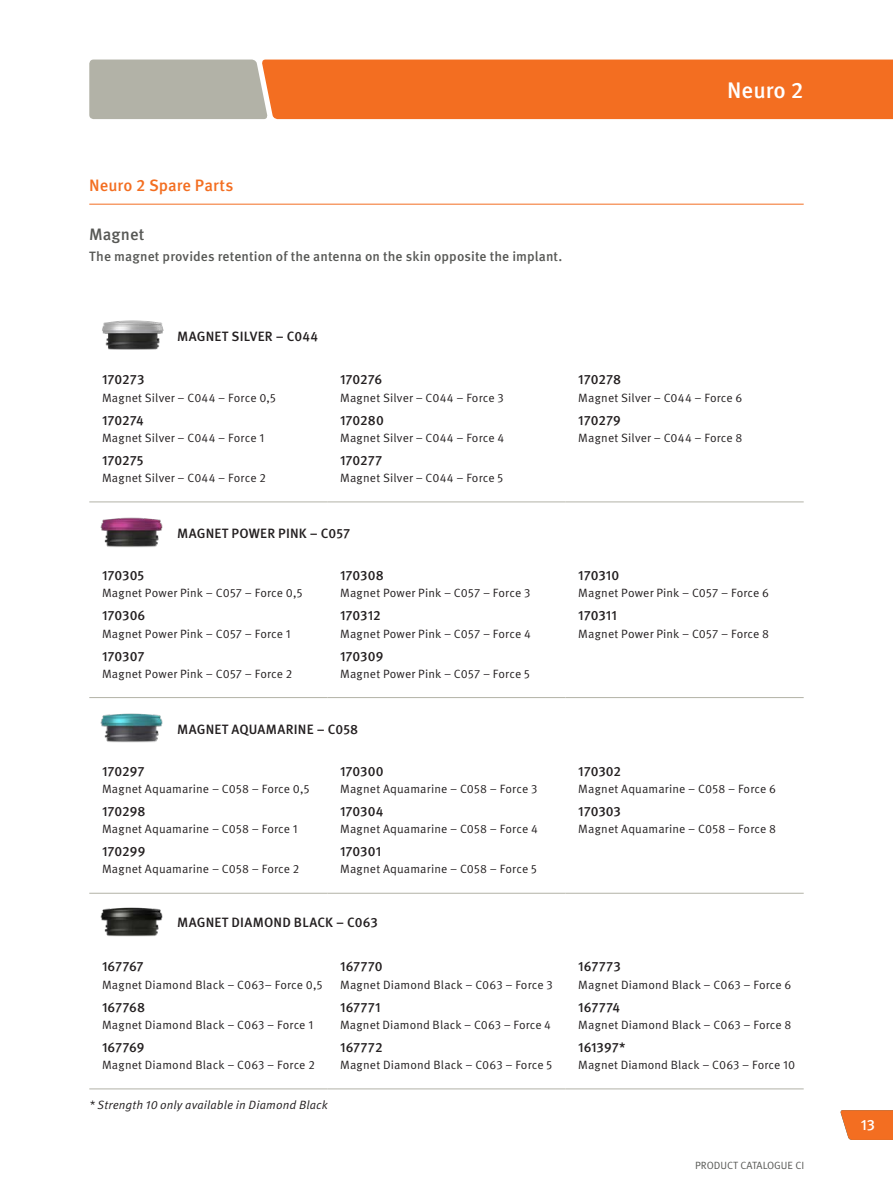
<style>
.page{position:relative;width:893px;height:1191px;background:#fff}
.page>*{position:absolute;margin:0;border:0;box-sizing:border-box;transform-origin:0 0}
.t1{font:500 22.5px "Meta Pro OM";color:#fff}
.t2{font:500 16.5px "Meta Pro OM";color:#f36e21}
.t3{font:500 16.5px "Meta Pro OM";letter-spacing:.005em;color:#575855}
.t4{font:500 15px "Meta Pro OM";color:#fff}
.t5{font:500 13.5px "Meta Pro OM";letter-spacing:.005em;color:#231f20}
.t6{font:500 13.5px "Meta Pro OM";letter-spacing:.005em;color:#575855}
.t7{font:12px "Meta Pro OM";letter-spacing:.01em;color:#231f20}
.t8{font:italic 12px "Meta Pro OM";letter-spacing:.01em;color:#231f20}
.t9{font:10.5px "Meta Pro OM";color:#575855}
</style>
<div class="page">
<svg style="left:89px;top:60px;width:804px;height:59px;background:#e57d3f"></svg>
<svg style="left:840px;top:1110px;width:53px;height:30px;background:#f17a34"></svg>
<hr style="left:89px;top:892px;width:238px;height:1px;background:#b2b2a7">
<hr style="left:327px;top:892px;width:239px;height:1px;background:#b2b2a7">
<hr style="left:566px;top:892px;width:238px;height:1px;background:#b2b2a7">
<hr style="left:89px;top:501px;width:238px;height:1px;background:#b2b2a7">
<hr style="left:327px;top:501px;width:239px;height:1px;background:#b2b2a7">
<hr style="left:566px;top:501px;width:238px;height:1px;background:#b2b2a7">
<hr style="left:89px;top:697px;width:238px;height:1px;background:#b2b2a7">
<hr style="left:327px;top:697px;width:239px;height:1px;background:#b2b2a7">
<hr style="left:566px;top:697px;width:238px;height:1px;background:#b2b2a7">
<hr style="left:89px;top:1088px;width:238px;height:1px;background:#b2b2a7">
<hr style="left:327px;top:1088px;width:239px;height:1px;background:#b2b2a7">
<hr style="left:566px;top:1088px;width:238px;height:1px;background:#b2b2a7">
<hr style="left:89px;top:204px;width:715px;height:1px;background:#f36e21">
<img style="left:102px;top:320px;width:62px;height:30px">
<img style="left:100px;top:517px;width:63px;height:30px">
<img style="left:100px;top:713px;width:63px;height:30px">
<img style="left:89px;top:893px;width:85px;height:44px">
<h1 class="t1" style="left:727px;top:76px;width:78px">Neuro 2</h1>
<h2 class="t2" style="left:89px;top:175px;width:146px">Neuro 2 Spare Parts</h2>
<h2 class="t3" style="left:89px;top:224px;width:57px">Magnet</h2>
<p class="t6" style="left:89px;top:248px;width:475px">The magnet provides retention of the antenna on the skin opposite the implant.</p>
<p class="t5" style="left:177px;top:328px;width:142px">MAGNET SILVER – C044</p>
<p class="t5" style="left:102px;top:371px;width:44px">170273</p>
<p class="t7" style="left:102px;top:390px;width:176px">Magnet Silver – C044 – Force 0,5</p>
<p class="t5" style="left:102px;top:412px;width:43px">170274</p>
<p class="t7" style="left:102px;top:430px;width:164px">Magnet Silver – C044 – Force 1</p>
<p class="t5" style="left:102px;top:452px;width:43px">170275</p>
<p class="t7" style="left:102px;top:471px;width:165px">Magnet Silver – C044 – Force 2</p>
<p class="t5" style="left:340px;top:371px;width:44px">170276</p>
<p class="t7" style="left:340px;top:390px;width:165px">Magnet Silver – C044 – Force 3</p>
<p class="t5" style="left:340px;top:412px;width:45px">170280</p>
<p class="t7" style="left:340px;top:430px;width:166px">Magnet Silver – C044 – Force 4</p>
<p class="t5" style="left:340px;top:452px;width:44px">170277</p>
<p class="t7" style="left:340px;top:471px;width:165px">Magnet Silver – C044 – Force 5</p>
<p class="t5" style="left:177px;top:524px;width:175px">MAGNET POWER PINK – C057</p>
<p class="t5" style="left:102px;top:567px;width:44px">170305</p>
<p class="t7" style="left:102px;top:586px;width:202px">Magnet Power Pink – C057 – Force 0,5</p>
<p class="t5" style="left:102px;top:607px;width:45px">170306</p>
<p class="t7" style="left:102px;top:626px;width:190px">Magnet Power Pink – C057 – Force 1</p>
<p class="t5" style="left:102px;top:647px;width:44px">170307</p>
<p class="t7" style="left:102px;top:666px;width:192px">Magnet Power Pink – C057 – Force 2</p>
<p class="t5" style="left:340px;top:567px;width:45px">170308</p>
<p class="t7" style="left:340px;top:586px;width:192px">Magnet Power Pink – C057 – Force 3</p>
<p class="t5" style="left:340px;top:607px;width:42px">170312</p>
<p class="t7" style="left:340px;top:626px;width:192px">Magnet Power Pink – C057 – Force 4</p>
<p class="t5" style="left:340px;top:647px;width:45px">170309</p>
<p class="t7" style="left:340px;top:666px;width:191px">Magnet Power Pink – C057 – Force 5</p>
<p class="t5" style="left:177px;top:721px;width:183px">MAGNET AQUAMARINE – C058</p>
<p class="t5" style="left:102px;top:762px;width:44px">170297</p>
<p class="t7" style="left:102px;top:781px;width:209px">Magnet Aquamarine – C058 – Force 0,5</p>
<p class="t5" style="left:102px;top:803px;width:45px">170298</p>
<p class="t7" style="left:102px;top:822px;width:197px">Magnet Aquamarine – C058 – Force 1</p>
<p class="t5" style="left:102px;top:843px;width:45px">170299</p>
<p class="t7" style="left:102px;top:862px;width:199px">Magnet Aquamarine – C058 – Force 2</p>
<p class="t5" style="left:340px;top:762px;width:45px">170300</p>
<p class="t7" style="left:340px;top:781px;width:199px">Magnet Aquamarine – C058 – Force 3</p>
<p class="t5" style="left:340px;top:803px;width:45px">170304</p>
<p class="t7" style="left:340px;top:822px;width:199px">Magnet Aquamarine – C058 – Force 4</p>
<p class="t5" style="left:340px;top:843px;width:42px">170301</p>
<p class="t7" style="left:340px;top:862px;width:198px">Magnet Aquamarine – C058 – Force 5</p>
<p class="t5" style="left:177px;top:914px;width:202px">MAGNET DIAMOND BLACK – C063</p>
<p class="t5" style="left:102px;top:958px;width:43px">167767</p>
<p class="t7" style="left:102px;top:977px;width:222px">Magnet Diamond Black – C063– Force 0,5</p>
<p class="t5" style="left:102px;top:998px;width:45px">167768</p>
<p class="t7" style="left:102px;top:1017px;width:212px">Magnet Diamond Black – C063 – Force 1</p>
<p class="t5" style="left:102px;top:1039px;width:44px">167769</p>
<p class="t7" style="left:102px;top:1057px;width:214px">Magnet Diamond Black – C063 – Force 2</p>
<p class="t8" style="left:89px;top:1098px;width:240px">* Strength 10 only available in Diamond Black</p>
<p class="t5" style="left:340px;top:958px;width:44px">167770</p>
<p class="t7" style="left:340px;top:977px;width:214px">Magnet Diamond Black – C063 – Force 3</p>
<p class="t5" style="left:340px;top:998px;width:42px">167771</p>
<p class="t7" style="left:340px;top:1017px;width:212px">Magnet Diamond Black – C063 – Force 4</p>
<p class="t5" style="left:340px;top:1039px;width:44px">167772</p>
<p class="t7" style="left:340px;top:1057px;width:214px">Magnet Diamond Black – C063 – Force 5</p>
<p class="t5" style="left:578px;top:371px;width:44px">170278</p>
<p class="t7" style="left:578px;top:390px;width:166px">Magnet Silver – C044 – Force 6</p>
<p class="t5" style="left:578px;top:412px;width:44px">170279</p>
<p class="t7" style="left:578px;top:430px;width:166px">Magnet Silver – C044 – Force 8</p>
<p class="t5" style="left:578px;top:567px;width:43px">170310</p>
<p class="t7" style="left:578px;top:586px;width:192px">Magnet Power Pink – C057 – Force 6</p>
<p class="t5" style="left:578px;top:607px;width:40px">170311</p>
<p class="t7" style="left:578px;top:626px;width:192px">Magnet Power Pink – C057 – Force 8</p>
<p class="t5" style="left:578px;top:762px;width:44px">170302</p>
<p class="t7" style="left:578px;top:781px;width:199px">Magnet Aquamarine – C058 – Force 6</p>
<p class="t5" style="left:578px;top:803px;width:44px">170303</p>
<p class="t7" style="left:578px;top:822px;width:199px">Magnet Aquamarine – C058 – Force 8</p>
<p class="t5" style="left:578px;top:958px;width:44px">167773</p>
<p class="t7" style="left:578px;top:977px;width:215px">Magnet Diamond Black – C063 – Force 6</p>
<p class="t5" style="left:578px;top:998px;width:43px">167774</p>
<p class="t7" style="left:578px;top:1017px;width:215px">Magnet Diamond Black – C063 – Force 8</p>
<p class="t5" style="left:578px;top:1039px;width:49px">161397*</p>
<p class="t7" style="left:578px;top:1057px;width:218px">Magnet Diamond Black – C063 – Force 10</p>
<p class="t9" style="left:695px;top:1159px;width:111px">PRODUCT CATALOGUE CI</p>
<p class="t4" style="left:861px;top:1115px;width:16px">13</p>
</div>
